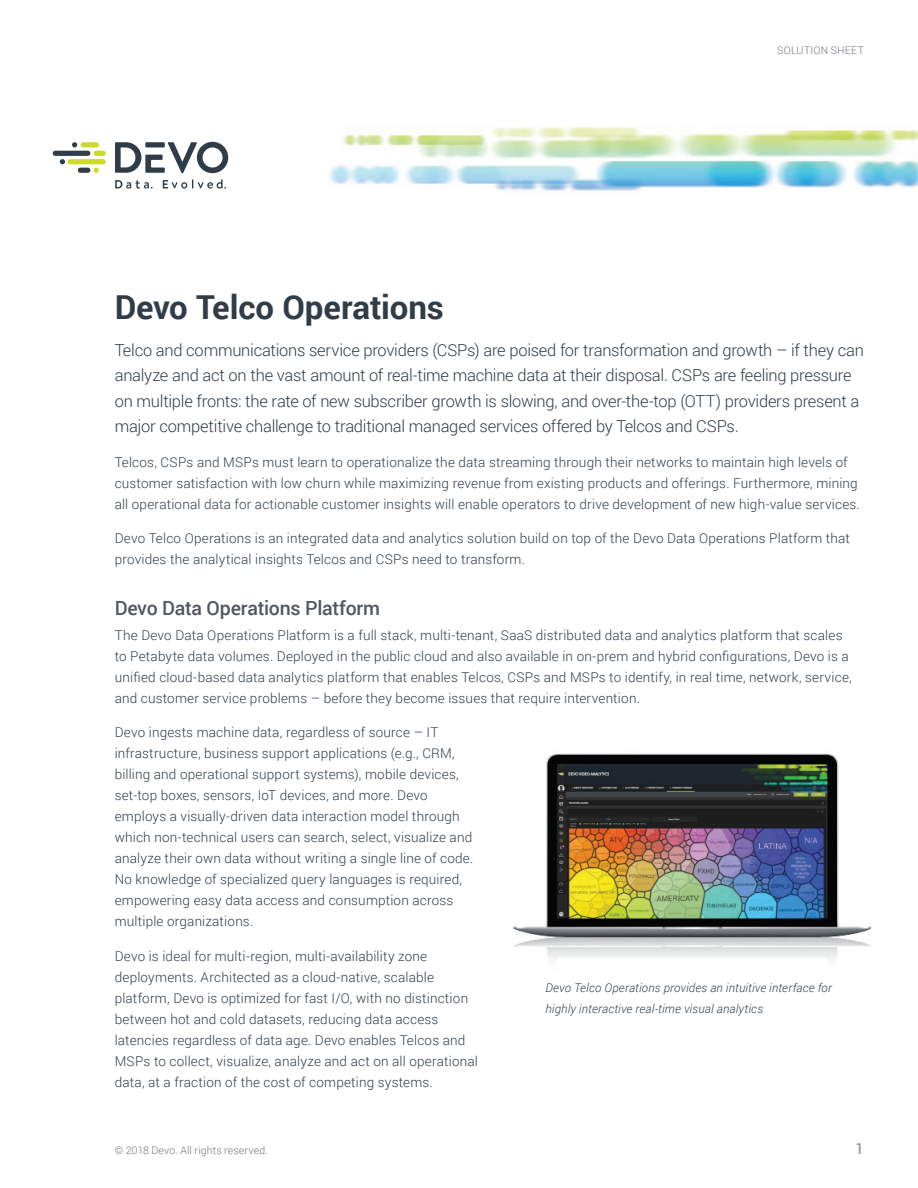
<style>
.page{position:relative;width:918px;height:1188px;background:#fff}
.page>*{position:absolute;margin:0;border:0;box-sizing:border-box;transform-origin:0 0}
.t1{font:700 33px "Roboto";letter-spacing:-.005em;color:#303d48}
.t2{font:500 19.5px "Roboto";letter-spacing:-.015em;color:#51565f}
.t3{font:300 16.5px/25.5px "Roboto";letter-spacing:-.015em;color:#303d48}
.t4{font:500 15px "Roboto";color:#97979e}
.t5{font:300 13.5px/21px "Roboto";letter-spacing:.015em;color:#303d48}
.t6{font:italic 300 12px/21px "Roboto";letter-spacing:.02em;color:#303d48}
.t7{font:300 10.5px "Roboto";letter-spacing:.015em;color:#71737b}
</style>
<div class="page">
<img style="left:513px;top:753px;width:358px;height:207px">
<img style="left:329px;top:127px;width:589px;height:64px">
<svg style="left:72px;top:142px;width:5px;height:5px"></svg>
<svg style="left:115px;top:142px;width:113px;height:31px"></svg>
<div style="left:145px;top:142px;width:20px;height:5px;background:#303d48"></div>
<div style="left:81px;top:142px;width:18px;height:5px;background:#cadb2a;border-radius:3px"></div>
<div style="left:68px;top:159px;width:38px;height:5px;background:#cadb2a;border-radius:3px"></div>
<div style="left:94px;top:151px;width:12px;height:5px;background:#cadb2a;border-radius:3px"></div>
<svg style="left:94px;top:168px;width:5px;height:5px"></svg>
<div style="left:53px;top:151px;width:37px;height:5px;background:#303d48;border-radius:3px"></div>
<div style="left:78px;top:168px;width:12px;height:5px;background:#303d48;border-radius:3px"></div>
<svg style="left:60px;top:159px;width:5px;height:5px"></svg>
<svg style="left:115px;top:180px;width:38px;height:9px"></svg>
<svg style="left:163px;top:179px;width:63px;height:10px"></svg>
<h1 class="t1" style="left:115px;top:284px;width:331px">Devo Telco Operations</h1>
<p class="t7" style="left:777px;top:43px;width:88px">SOLUTION SHEET</p>
<p class="t3" style="left:115px;top:337px;width:751px">Telco and communications service providers (CSPs) are poised for transformation and growth – if they can analyze and act on the vast amount of real-time machine data at their disposal. CSPs are feeling pressure on multiple fronts: the rate of new subscriber growth is slowing, and over-the-top (OTT) providers present a major competitive challenge to traditional managed services offered by Telcos and CSPs.</p>
<p class="t5" style="left:115px;top:451px;width:747px">Telcos, CSPs and MSPs must learn to operationalize the data streaming through their networks to maintain high levels of customer satisfaction with low churn while maximizing revenue from existing products and offerings. Furthermore, mining all operational data for actionable customer insights will enable operators to drive development of new high-value services.</p>
<p class="t5" style="left:115px;top:528px;width:737px">Devo Telco Operations is an integrated data and analytics solution build on top of the Devo Data Operations Platform that provides the analytical insights Telcos and CSPs need to transform.</p>
<h2 class="t2" style="left:115px;top:594px;width:267px">Devo Data Operations Platform</h2>
<p class="t5" style="left:115px;top:624px;width:739px">The Devo Data Operations Platform is a full stack, multi-tenant, SaaS distributed data and analytics platform that scales to Petabyte data volumes. Deployed in the public cloud and also available in on-prem and hybrid configurations, Devo is a unified cloud-based data analytics platform that enables Telcos, CSPs and MSPs to identify, in real time, network, service, and customer service problems – before they become issues that require intervention.</p>
<p class="t5" style="left:115px;top:721px;width:360px">Devo ingests machine data, regardless of source – IT infrastructure, business support applications (e.g., CRM, billing and operational support systems), mobile devices, set-top boxes, sensors, IoT devices, and more. Devo employs a visually-driven data interaction model through which non-technical users can search, select, visualize and analyze their own data without writing a single line of code.<br>No knowledge of specialized query languages is required, empowering easy data access and consumption across multiple organizations.</p>
<p class="t5" style="left:115px;top:945px;width:365px">Devo is ideal for multi-region, multi-availability zone deployments. Architected as a cloud-native, scalable platform, Devo is optimized for fast I/O, with no distinction between hot and cold datasets, reducing data access latencies regardless of data age. Devo enables Telcos and MSPs to collect, visualize, analyze and act on all operational data, at a fraction of the cost of competing systems.</p>
<p class="t6" style="left:545px;top:977px;width:288px">Devo Telco Operations provides an intuitive interface for highly interactive real-time visual analytics</p>
<p class="t7" style="left:115px;top:1143px;width:155px">© 2018 Devo. All rights reserved.</p>
<p class="t4" style="left:855px;top:1138px;width:10px">1</p>
</div>
